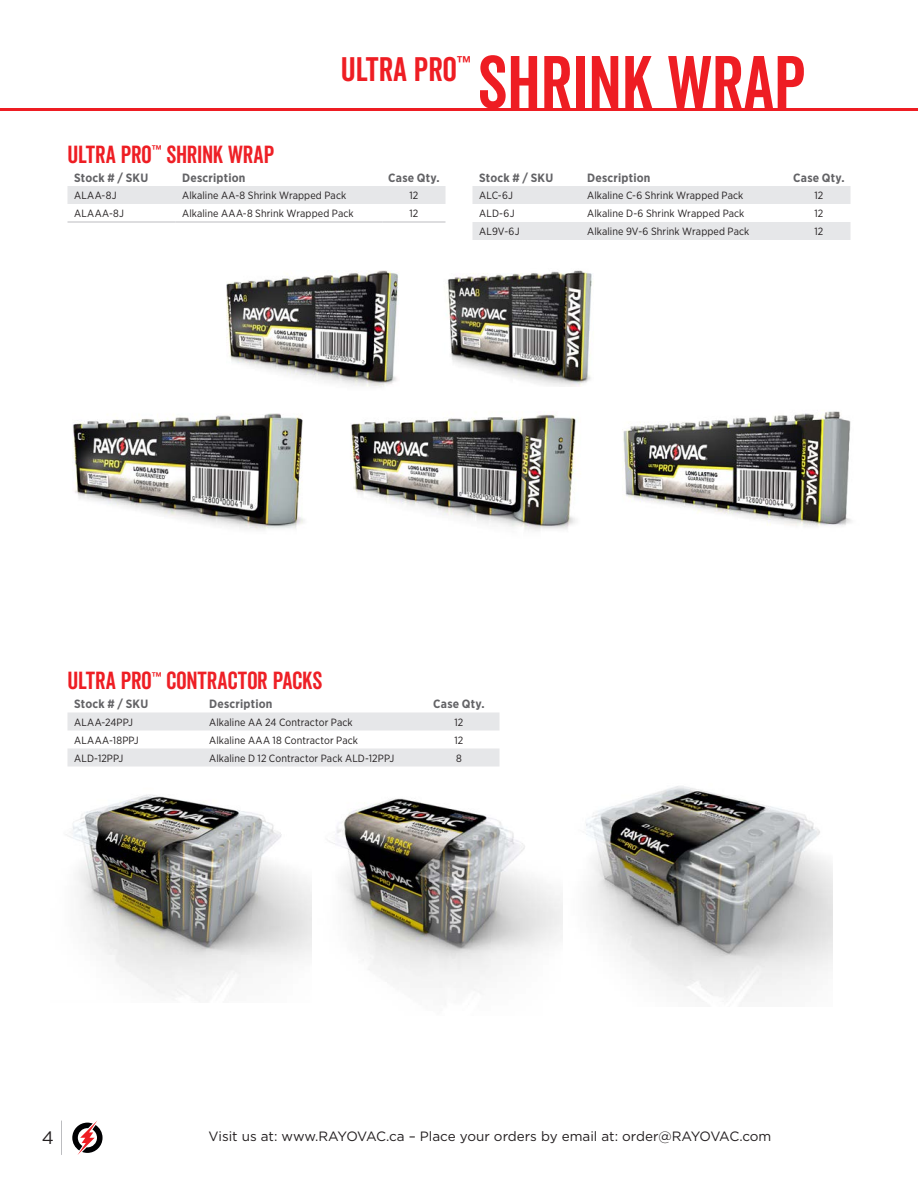
<style>
.page{position:relative;width:918px;height:1188px;background:#fff}
.page>*{position:absolute;margin:0;border:0;box-sizing:border-box;transform-origin:0 0}
.t1{font:72px "Veneer Clean";color:#ee1d23}
.t2{font:33px "Veneer Clean";color:#ee1d23}
.t3{font:24px "Veneer Clean";letter-spacing:-.005em;color:#ee2026}
.t4{font:18px "Gotham";color:#231f20}
.t5{font:13.5px "Gotham";color:#231f20}
.t6{font:700 12px "Gotham Narrow";letter-spacing:.015em;color:#636366}
.t7{font:10.5px "Gotham Narrow";letter-spacing:.01em;color:#231f20}
.s1{color:#ee1d23}
</style>
<div class="page">
<svg style="left:72px;top:1121px;width:31px;height:34px"></svg>
<hr style="left:61px;top:1121px;width:1px;height:34px;background:#bcbdc0">
<img style="left:311px;top:798px;width:252px;height:192px">
<img style="left:586px;top:786px;width:247px;height:216px">
<img style="left:66px;top:749px;width:245px;height:253px">
<svg style="left:68px;top:186px;width:782px;height:54px"></svg>
<hr style="left:68px;top:222px;width:108px;height:1px;background:#bcbdc0">
<hr style="left:176px;top:222px;width:206px;height:1px;background:#bcbdc0">
<hr style="left:382px;top:222px;width:64px;height:1px;background:#bcbdc0">
<svg style="left:68px;top:712px;width:432px;height:54px"></svg>
<img style="left:227px;top:270px;width:171px;height:117px">
<img style="left:447px;top:270px;width:145px;height:116px">
<img style="left:623px;top:411px;width:229px;height:115px">
<img style="left:350px;top:414px;width:226px;height:117px">
<img style="left:72px;top:413px;width:232px;height:117px">
<hr style="left:0;top:108px;width:918px;height:3px;background:#ee1d23">
<h2 class="t2" style="left:341px;top:49px;width:132px">ULTRA PRO<sup>™</sup></h2>
<h1 class="t1" style="left:478px;top:39px;width:330px">SHRINK WRAP</h1>
<h3 class="t3" style="left:68px;top:140px;width:208px"><span class="s1">ULTRA PRO</span><sup>™</sup> SHRINK WRAP</h3>
<p class="t6" style="left:74px;top:170px;width:76px">Stock # / SKU</p>
<p class="t6" style="left:182px;top:170px;width:65px">Description</p>
<p class="t6" style="left:388px;top:170px;width:53px">Case Qty.</p>
<p class="t6" style="left:479px;top:170px;width:76px">Stock # / SKU</p>
<p class="t6" style="left:587px;top:170px;width:65px">Description</p>
<p class="t6" style="left:793px;top:170px;width:53px">Case Qty.</p>
<p class="t7" style="left:74px;top:189px;width:44px">ALAA-8J</p>
<p class="t7" style="left:182px;top:189px;width:165px">Alkaline AA-8 Shrink Wrapped Pack</p>
<p class="t7" style="left:410px;top:189px;width:10px">12</p>
<p class="t7" style="left:479px;top:189px;width:35px">ALC-6J</p>
<p class="t7" style="left:587px;top:189px;width:158px">Alkaline C-6 Shrink Wrapped Pack</p>
<p class="t7" style="left:815px;top:189px;width:10px">12</p>
<p class="t7" style="left:74px;top:207px;width:51px">ALAAA-8J</p>
<p class="t7" style="left:182px;top:207px;width:173px">Alkaline AAA-8 Shrink Wrapped Pack</p>
<p class="t7" style="left:410px;top:207px;width:10px">12</p>
<p class="t7" style="left:479px;top:207px;width:37px">ALD-6J</p>
<p class="t7" style="left:587px;top:207px;width:159px">Alkaline D-6 Shrink Wrapped Pack</p>
<p class="t7" style="left:815px;top:207px;width:10px">12</p>
<p class="t7" style="left:479px;top:225px;width:42px">AL9V-6J</p>
<p class="t7" style="left:587px;top:225px;width:164px">Alkaline 9V-6 Shrink Wrapped Pack</p>
<p class="t7" style="left:815px;top:225px;width:10px">12</p>
<h3 class="t3" style="left:68px;top:666px;width:256px"><span class="s1">ULTRA PRO</span><sup>™</sup> CONTRACTOR PACKS</h3>
<p class="t6" style="left:74px;top:696px;width:76px">Stock # / SKU</p>
<p class="t6" style="left:209px;top:696px;width:65px">Description</p>
<p class="t6" style="left:433px;top:696px;width:53px">Case Qty.</p>
<p class="t7" style="left:74px;top:715px;width:60px">ALAA-24PPJ</p>
<p class="t7" style="left:209px;top:715px;width:145px">Alkaline AA 24 Contractor Pack</p>
<p class="t7" style="left:455px;top:715px;width:10px">12</p>
<p class="t7" style="left:74px;top:733px;width:66px">ALAAA-18PPJ</p>
<p class="t7" style="left:209px;top:733px;width:150px">Alkaline AAA 18 Contractor Pack</p>
<p class="t7" style="left:455px;top:733px;width:10px">12</p>
<p class="t7" style="left:74px;top:751px;width:51px">ALD-12PPJ</p>
<p class="t7" style="left:209px;top:751px;width:187px">Alkaline D 12 Contractor Pack ALD-12PPJ</p>
<p class="t7" style="left:456px;top:751px;width:7px">8</p>
<h3 class="t4" style="left:42px;top:1128px;width:14px">4</h3>
<p class="t5" style="left:209px;top:1129px;width:564px">Visit us at: www.RAYOVAC.ca – Place your orders by email at: order@RAYOVAC.com</p>
</div>
